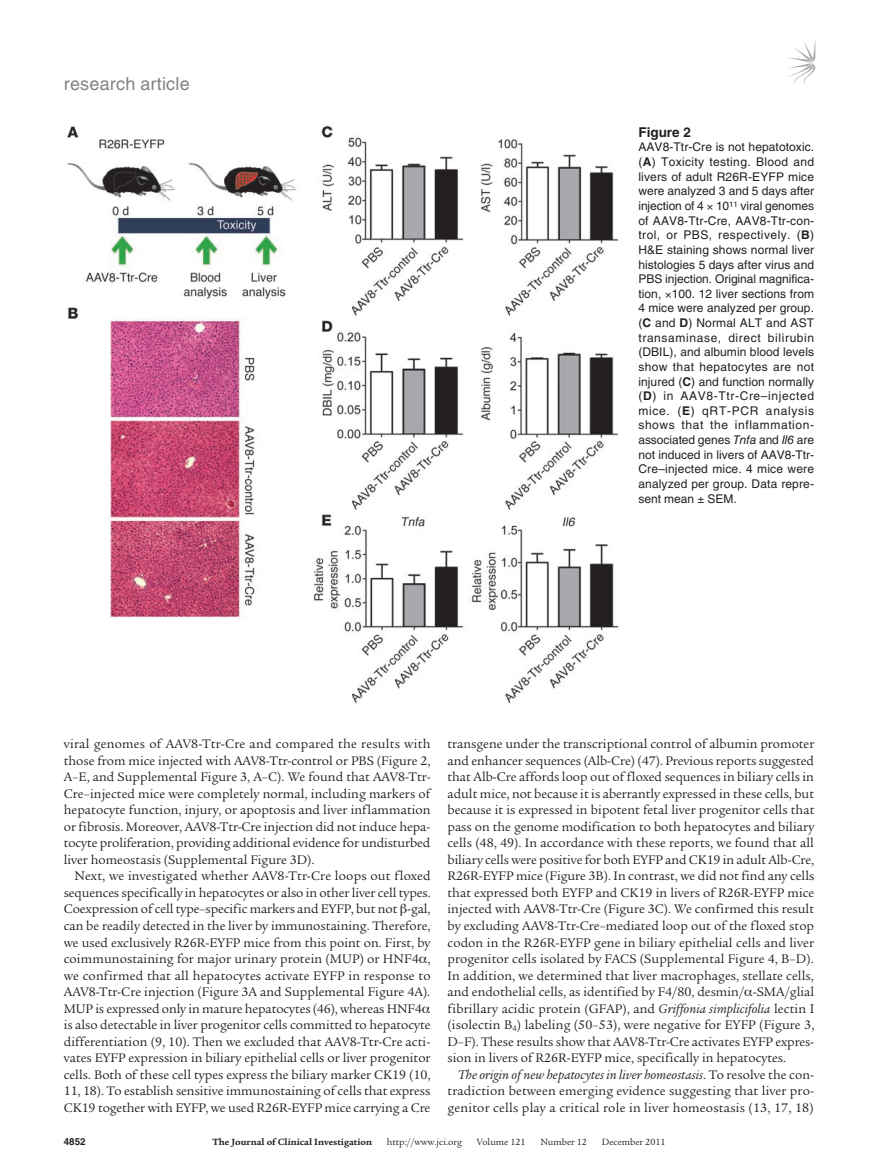
<style>
.page{position:relative;width:878px;height:1175px;background:#fff}
.page>*{position:absolute;margin:0;border:0;box-sizing:border-box;transform-origin:0 0}
.t1{font:18px "Helvetica LT Std";letter-spacing:.01em;color:#808285}
.t2{font:13.5px/16.5px "Legacy Serif Std";color:#231f20;text-align:justify}
.t3{font:700 13.5px "Helvetica LT Std";color:#231f20}
.t4{font:12px/14.7px "Helvetica LT Std";letter-spacing:.01em;color:#231f20;text-align:justify}
.t5{font:9.75px "Legacy Serif Std";color:#231f20}
.t6{font:700 9.75px "Legacy Serif Std";color:#231f20}
.t7{font:700 9.75px "Helvetica LT Std";color:#231f20}
.s1{font-weight:700}
.s2{font-style:italic}
</style>
<div class="page">
<svg style="left:789px;top:42px;width:26px;height:43px"></svg>
<img style="left:67px;top:125px;width:552px;height:579px">
<h1 class="t1" style="left:64px;top:73px;width:127px">research article</h1>
<p class="t3" style="left:638px;top:124px;width:54px">Figure 2</p>
<p class="t4" style="left:638px;top:140px;width:177px">AAV8-Ttr-Cre is not hepatotoxic. (<span class="s1">A</span>) Toxicity testing. Blood and livers of adult R26R-EYFP mice were analyzed 3 and 5 days after injection of 4 10<sup>11</sup> viral genomes of AAV8-Ttr-Cre, AAV8-Ttr-con&shy;trol, or PBS, respectively. (<span class="s1">B</span>)<br>H&amp;E staining shows normal liver histologies 5 days after virus and PBS injection. Original magnifica&shy;tion, 100. 12 liver sections from 4 mice were analyzed per group. (<span class="s1">C</span> and <span class="s1">D</span>) Normal ALT and AST transaminase, direct bilirubin (DBIL), and albumin blood levels show that hepatocytes are not injured (<span class="s1">C</span>) and function normally (<span class="s1">D</span>) in AAV8-Ttr-Cre–injected mice. (<span class="s1">E</span>) qRT-PCR analysis shows that the inflammation&shy;associated genes <span class="s2">Tnfa</span> and <span class="s2">Il6</span> are not induced in livers of AAV8-Ttr-Cre–injected mice. 4 mice were analyzed per group. Data repre&shy;sent mean ± SEM.</p>
<p class="t2" style="left:64px;top:736px;width:368px">viral genomes of AAV8-Ttr-Cre and compared the results with those from mice injected with AAV8-Ttr-control or PBS (Figure 2, A–E, and Supplemental Figure 3, A–C). We found that AAV8-Ttr-Cre–injected mice were completely normal, including markers of hepatocyte function, injury, or apoptosis and liver inflammation or fibrosis. Moreover, AAV8-Ttr-Cre injection did not induce hepa&shy;tocyte proliferation, providing additional evidence for undisturbed liver homeostasis (Supplemental Figure 3D).</p>
<p class="t2" style="left:64px;top:868px;width:368px;text-align:left;text-indent:11px">Next, we investigated whether AAV8-Ttr-Cre loops out floxed sequences specifically in hepatocytes or also in other liver cell types.<br>Coexpression of cell type–specific markers and EYFP, but not -gal, can be readily detected in the liver by immunostaining. Therefore, we used exclusively R26R-EYFP mice from this point on. First, by coimmunostaining for major urinary protein (MUP) or HNF4 , we confirmed that all hepatocytes activate EYFP in response to AAV8-Ttr-Cre injection (Figure 3A and Supplemental Figure 4A).<br>MUP is expressed only in mature hepatocytes (46), whereas HNF4 is also detectable in liver progenitor cells committed to hepatocyte differentiation (9, 10). Then we excluded that AAV8-Ttr-Cre acti&shy;vates EYFP expression in biliary epithelial cells or liver progenitor cells. Both of these cell types express the biliary marker CK19 (10, 11, 18). To establish sensitive immunostaining of cells that express CK19 together with EYFP, we used R26R-EYFP mice carrying a Cre</p>
<p class="t2" style="left:447px;top:736px;width:368px">transgene under the transcriptional control of albumin promoter and enhancer sequences (Alb-Cre) (47). Previous reports suggested that Alb-Cre affords loop out of floxed sequences in biliary cells in adult mice, not because it is aberrantly expressed in these cells, but because it is expressed in bipotent fetal liver progenitor cells that pass on the genome modification to both hepatocytes and biliary cells (48, 49). In accordance with these reports, we found that all biliary cells were positive for both EYFP and CK19 in adult Alb-Cre, R26R-EYFP mice (Figure 3B). In contrast, we did not find any cells that expressed both EYFP and CK19 in livers of R26R-EYFP mice injected with AAV8-Ttr-Cre (Figure 3C). We confirmed this result by excluding AAV8-Ttr-Cre–mediated loop out of the floxed stop codon in the R26R-EYFP gene in biliary epithelial cells and liver progenitor cells isolated by FACS (Supplemental Figure 4, B–D).<br>In addition, we determined that liver macrophages, stellate cells, and endothelial cells, as identified by F4/80, desmin/ -SMA/glial fibrillary acidic protein (GFAP), and <span class="s2">Griffonia simplicifolia</span> lectin I (isolectin B<sub>4</sub>) labeling (50–53), were negative for EYFP (Figure 3, D–F). These results show that AAV8-Ttr-Cre activates EYFP expres&shy;sion in livers of R26R-EYFP mice, specifically in hepatocytes.</p>
<p class="t2" style="left:447px;top:1066px;width:368px;text-indent:11px"><span class="s2">The origin of new hepatocytes in liver homeostasis</span>. To resolve the con&shy;tradiction between emerging evidence suggesting that liver pro&shy;genitor cells play a critical role in liver homeostasis (13, 17, 18)</p>
<p class="t7" style="left:64px;top:1135px;width:23px">4852</p>
<p class="t6" style="left:212px;top:1135px;width:161px">The Journal of Clinical Investigation</p>
<p class="t5" style="left:387px;top:1136px;width:77px">http://www.jci.org</p>
<p class="t5" style="left:476px;top:1136px;width:50px">Volume 121</p>
<p class="t5" style="left:540px;top:1136px;width:48px">Number 12</p>
<p class="t5" style="left:601px;top:1136px;width:65px">December 2011</p>
</div>
